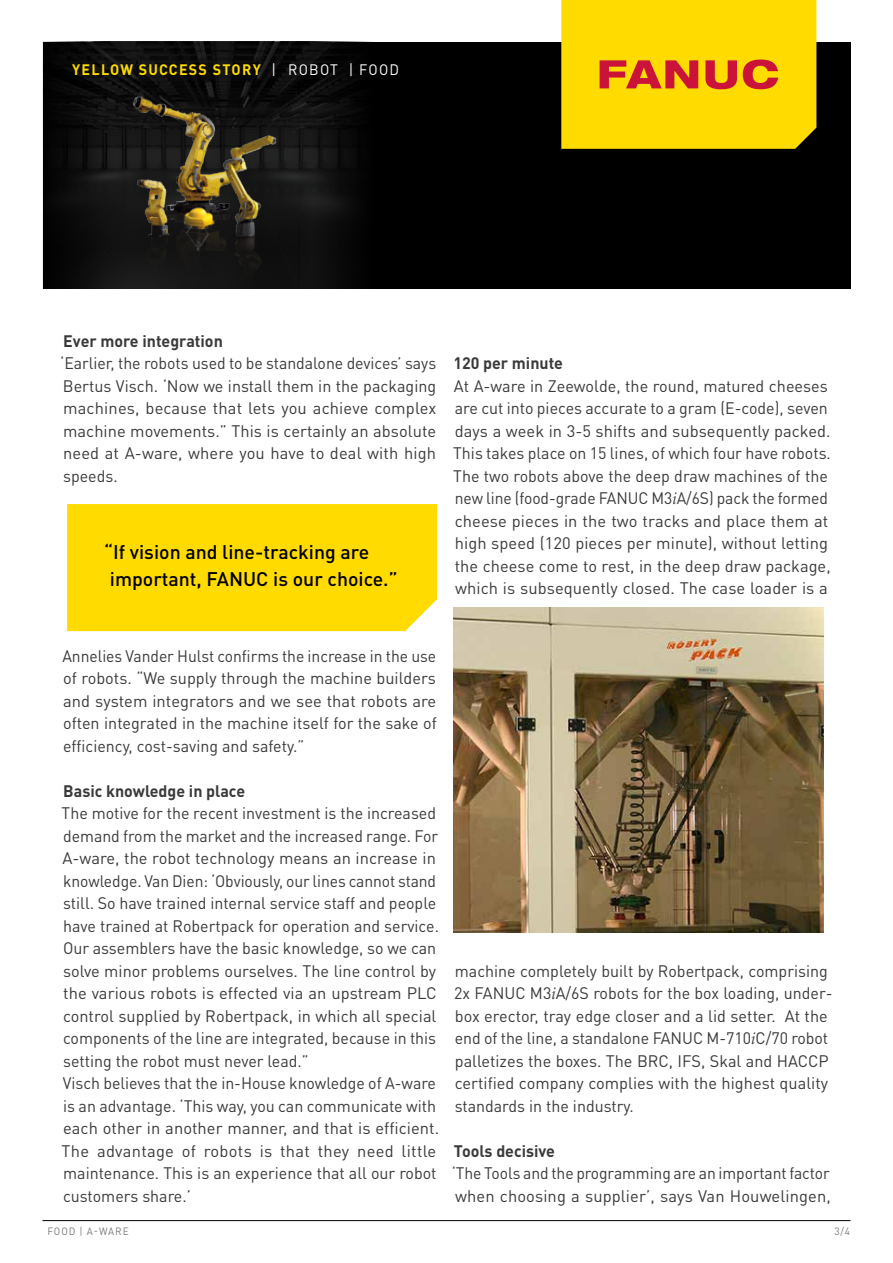
<style>
.page{position:relative;width:893px;height:1263px;background:#fff}
.page>*{position:absolute;margin:0;border:0;box-sizing:border-box;transform-origin:0 0}
.t1{font:500 19.5px/27px "DIN Pro";color:#000}
.t2{font:16.5px/22.5px "DIN Pro";color:#393a39}
.t3{font:16.5px/22.5px "DIN Pro";color:#393a39;text-align:justify;scale:.95 1}
.t4{font:16.5px/22.5px "DIN Pro";color:#393a39;text-align:justify;scale:.96 1}
.t5{font:700 16.5px "DIN Pro";color:#393a39}
.t6{font:700 15px "DIN Pro";letter-spacing:.09em;color:#ffdb00;scale:.95 1}
.t7{font:15px "DIN Pro";letter-spacing:.09em;color:#fff;scale:.95 1}
.t8{font:10.5px "DIN Pro";letter-spacing:.09em;color:#7b797e;scale:.95 1}
.s1{font-weight:400;color:#fff}
.s2{font-family:"Palatino Linotype";font-style:italic}
</style>
<div class="page">
<svg style="left:43px;top:42px;width:808px;height:247px;background:#020202"></svg>
<img style="left:88px;top:70px;width:233px;height:219px">
<hr style="left:43px;top:1220px;width:807px;height:1px;background:#000">
<svg style="left:561px;top:0;width:255px;height:149px;background:#f8c904"></svg>
<div style="left:67px;top:504px;width:370px;height:127px;background:#ffdb00"></div>
<img style="left:454px;top:608px;width:370px;height:324px">
<p class="t6" style="left:72px;top:60px;width:216px">YELLOW SUCCESS STORY <span class="s1">|</span></p>
<p class="t7" style="left:288px;top:60px;width:118px">ROBOT | FOOD</p>
<p class="t5" style="left:63px;top:329px;width:161px">Ever more integration</p>
<p class="t4" style="left:60px;top:351px;width:393px">‘Earlier, the robots used to be standalone devices’ says Bertus Visch. ‘Now we install them in the packaging machines, because that lets you achieve complex machine movements.” This is certainly an absolute need at A-ware, where you have to deal with high speeds.</p>
<p class="t1" style="left:104px;top:537px;width:295px">“If vision and line-tracking are important, FANUC is our choice.”</p>
<p class="t5" style="left:453px;top:352px;width:111px">120 per minute</p>
<p class="t2" style="left:453px;top:374px;width:379px">At A-ware in Zeewolde, the round, matured cheeses are cut into pieces accurate to a gram (E-code), seven days a week in 3-5 shifts and subsequently packed.<br>This takes place on 15 lines, of which four have robots.<br>The two robots above the deep draw machines of the new line (food-grade FANUC M3<span class="s2">i</span>A/6S) pack the formed cheese pieces in the two tracks and place them at high speed (120 pieces per minute), without letting the cheese come to rest, in the deep draw package, which is subsequently closed. The case loader is a</p>
<p class="t3" style="left:62px;top:644px;width:396px">Annelies Vander Hulst confirms the increase in the use of robots. “We supply through the machine builders and system integrators and we see that robots are often integrated in the machine itself for the sake of efficiency, cost-saving and safety.”</p>
<p class="t5" style="left:63px;top:779px;width:183px">Basic knowledge in place</p>
<p class="t2" style="left:62px;top:801px;width:379px">The motive for the recent investment is the increased demand from the market and the increased range. For A-ware, the robot technology means an increase in knowledge. Van Dien: ‘Obviously, our lines cannot stand still. So have trained internal service staff and people have trained at Robertpack for operation and service.<br>Our assemblers have the basic knowledge, so we can solve minor problems ourselves. The line control by the various robots is effected via an upstream PLC control supplied by Robertpack, in which all special components of the line are integrated, because in this setting the robot must never lead.”<br>Visch believes that the in-House knowledge of A-ware is an advantage. ‘This way, you can communicate with each other in another manner, and that is efficient.<br>The advantage of robots is that they need little maintenance. This is an experience that all our robot customers share.’</p>
<p class="t2" style="left:454px;top:959px;width:380px">machine completely built by Robertpack, comprising 2x FANUC M3<span class="s2">i</span>A/6S robots for the box loading, under&shy;box erector, tray edge closer and a lid setter. At the end of the line, a standalone FANUC M-710<span class="s2">i</span>C/70 robot palletizes the boxes. The BRC, IFS, Skal and HACCP certified company complies with the highest quality standards in the industry.</p>
<p class="t5" style="left:454px;top:1139px;width:103px">Tools decisive</p>
<p class="t3" style="left:452px;top:1161px;width:400px">‘The Tools and the programming are an important factor when choosing a supplier’, says Van Houwelingen,</p>
<p class="t8" style="left:48px;top:1224px;width:87px">FOOD | A-WARE</p>
<p class="t8" style="left:835px;top:1224px;width:18px">3/4</p>
</div>
